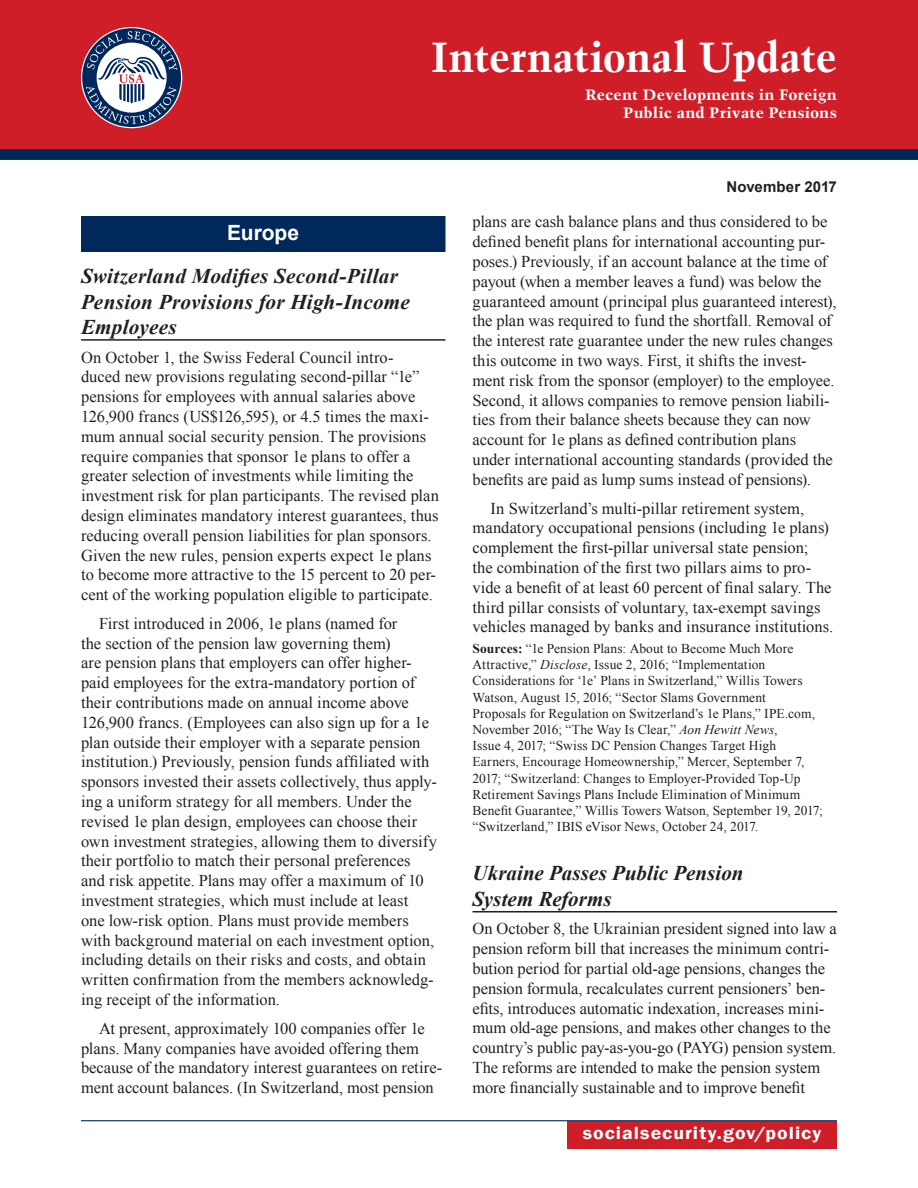
<style>
.page{position:relative;width:918px;height:1188px;background:#fff}
.page>*{position:absolute;margin:0;border:0;box-sizing:border-box;transform-origin:0 0}
.t1{font:700 42px "Trump Mediaeval";color:#fff}
.Heading2{font:italic 700 21px/25.2px "Times New Roman";letter-spacing:.005em;color:#231f20}
.Heading1__Section{font:700 21px "Arial";color:#fff}
.Front_Page_URL{font:600 18px "Franklin Gothic";letter-spacing:.05em;color:#fff;scale:1.1 1}
.Para{font:16.5px/19.8px "Times New Roman";color:#231f20}
.ParaFirst{font:16.5px/19.8px "Times New Roman";color:#231f20}
.t2{font:700 15px/18px "Trump Mediaeval";letter-spacing:.005em;color:#fff;text-align:right;scale:1.1 1}
.t3{font:700 15px "Arial";letter-spacing:.01em;color:#231f20}
.Source{font:13.5px/16.2px "Times New Roman";letter-spacing:.005em;color:#231f20}
.s1{font-weight:700}
.s2{font-style:italic}
</style>
<div class="page">
<div style="left:0;top:0;width:918px;height:160px;background:#d01e29"></div>
<div style="left:0;top:149px;width:918px;height:11px;background:#00285b"></div>
<div style="left:567px;top:1121px;width:270px;height:28px;background:#d01e29"></div>
<hr style="left:81px;top:1120px;width:756px;height:1px;background:#00285b">
<div style="left:82px;top:28px;width:99px;height:99px;background:#00285b;border-radius:50%"></div>
<svg style="left:86px;top:31px;width:91px;height:93px"></svg>
<div style="left:81px;top:216px;width:365px;height:36px;background:#00285b"></div>
<hr style="left:81px;top:339px;width:365px;height:2px;background:#231f20">
<hr style="left:472px;top:911px;width:365px;height:2px;background:#231f20">
<h1 class="t1" style="left:431px;top:31px;width:407px">International Update</h1>
<p class="t2" style="left:585px;top:86px;width:231px">Recent Developments in Foreign<br>Public and Private Pensions</p>
<p class="Heading1__Section" style="left:227px;top:219px;width:74px">Europe</p>
<p class="Heading2" style="left:81px;top:263px;width:330px">Switzerland Modifies Second-Pillar<br>Pension Provisions for High-Income<br>Employees</p>
<p class="ParaFirst" style="left:81px;top:347px;width:360px">On October 1, the Swiss Federal Council intro-<br>duced new provisions regulating second-pillar “1e” pensions for employees with annual salaries above 126,900 francs (US$126,595), or 4.5 times the maxi&shy;mum annual social security pension. The provisions require companies that sponsor 1e plans to offer a greater selection of investments while limiting the investment risk for plan participants. The revised plan design eliminates mandatory interest guarantees, thus reducing overall pension liabilities for plan sponsors.<br>Given the new rules, pension experts expect 1e plans to become more attractive to the 15 percent to 20 per&shy;cent of the working population eligible to participate.</p>
<p class="Para" style="left:81px;top:613px;width:358px;text-indent:18px">First introduced in 2006, 1e plans (named for<br>the section of the pension law governing them)<br>are pension plans that employers can offer higher&shy;paid employees for the extra-mandatory portion of their contributions made on annual income above 126,900 francs. (Employees can also sign up for a 1e plan outside their employer with a separate pension institution.) Previously, pension funds affiliated with sponsors invested their assets collectively, thus apply&shy;ing a uniform strategy for all members. Under the revised 1e plan design, employees can choose their own investment strategies, allowing them to diversify their portfolio to match their personal preferences and risk appetite. Plans may offer a maximum of 10 investment strategies, which must include at least<br>one low-risk option. Plans must provide members with background material on each investment option, including details on their risks and costs, and obtain written confirmation from the members acknowledg&shy;ing receipt of the information.</p>
<p class="Para" style="left:81px;top:1018px;width:363px;text-indent:18px">At present, approximately 100 companies offer 1e plans. Many companies have avoided offering them because of the mandatory interest guarantees on retire&shy;ment account balances. (In Switzerland, most pension</p>
<p class="t3" style="left:726px;top:177px;width:112px">November 2017</p>
<p class="Para" style="left:472px;top:212px;width:365px">plans are cash balance plans and thus considered to be defined benefit plans for international accounting pur&shy;poses.) Previously, if an account balance at the time of payout (when a member leaves a fund) was below the guaranteed amount (principal plus guaranteed interest), the plan was required to fund the shortfall. Removal of the interest rate guarantee under the new rules changes this outcome in two ways. First, it shifts the invest&shy;ment risk from the sponsor (employer) to the employee.<br>Second, it allows companies to remove pension liabili&shy;ties from their balance sheets because they can now account for 1e plans as defined contribution plans under international accounting standards (provided the benefits are paid as lump sums instead of pensions).</p>
<p class="Para" style="left:472px;top:498px;width:362px;text-indent:18px">In Switzerland’s multi-pillar retirement system, mandatory occupational pensions (including 1e plans) complement the first-pillar universal state pension;<br>the combination of the first two pillars aims to pro&shy;vide a benefit of at least 60 percent of final salary. The third pillar consists of voluntary, tax-exempt savings vehicles managed by banks and insurance institutions.</p>
<p class="Source" style="left:472px;top:640px;width:352px"><span class="s1">Sources:</span> “1e Pension Plans: About to Become Much More Attractive,” <span class="s2">Disclose</span>, Issue 2, 2016; “Implementation Considerations for ‘1e’ Plans in Switzerland,” Willis Towers Watson, August 15, 2016; “Sector Slams Government Proposals for Regulation on Switzerland’s 1e Plans,” IPE.com, November 2016; “The Way Is Clear,” <span class="s2">Aon Hewitt News</span>,<br>Issue 4, 2017; “Swiss DC Pension Changes Target High Earners, Encourage Homeownership,” Mercer, September 7, 2017; “Switzerland: Changes to Employer-Provided Top-Up Retirement Savings Plans Include Elimination of Minimum Benefit Guarantee,” Willis Towers Watson, September 19, 2017; “Switzerland,” IBIS eVisor News, October 24, 2017.</p>
<p class="Heading2" style="left:472px;top:860px;width:273px">Ukraine Passes Public Pension<br>System Reforms</p>
<p class="ParaFirst" style="left:472px;top:919px;width:366px">On October 8, the Ukrainian president signed into law a pension reform bill that increases the minimum contri&shy;bution period for partial old-age pensions, changes the pension formula, recalculates current pensioners’ ben&shy;efits, introduces automatic indexation, increases mini&shy;mum old-age pensions, and makes other changes to the country’s public pay-as-you-go (PAYG) pension system.<br>The reforms are intended to make the pension system more financially sustainable and to improve benefit</p>
<p class="Front_Page_URL" style="left:583px;top:1122px;width:218px">socialsecurity.gov/policy</p>
</div>
